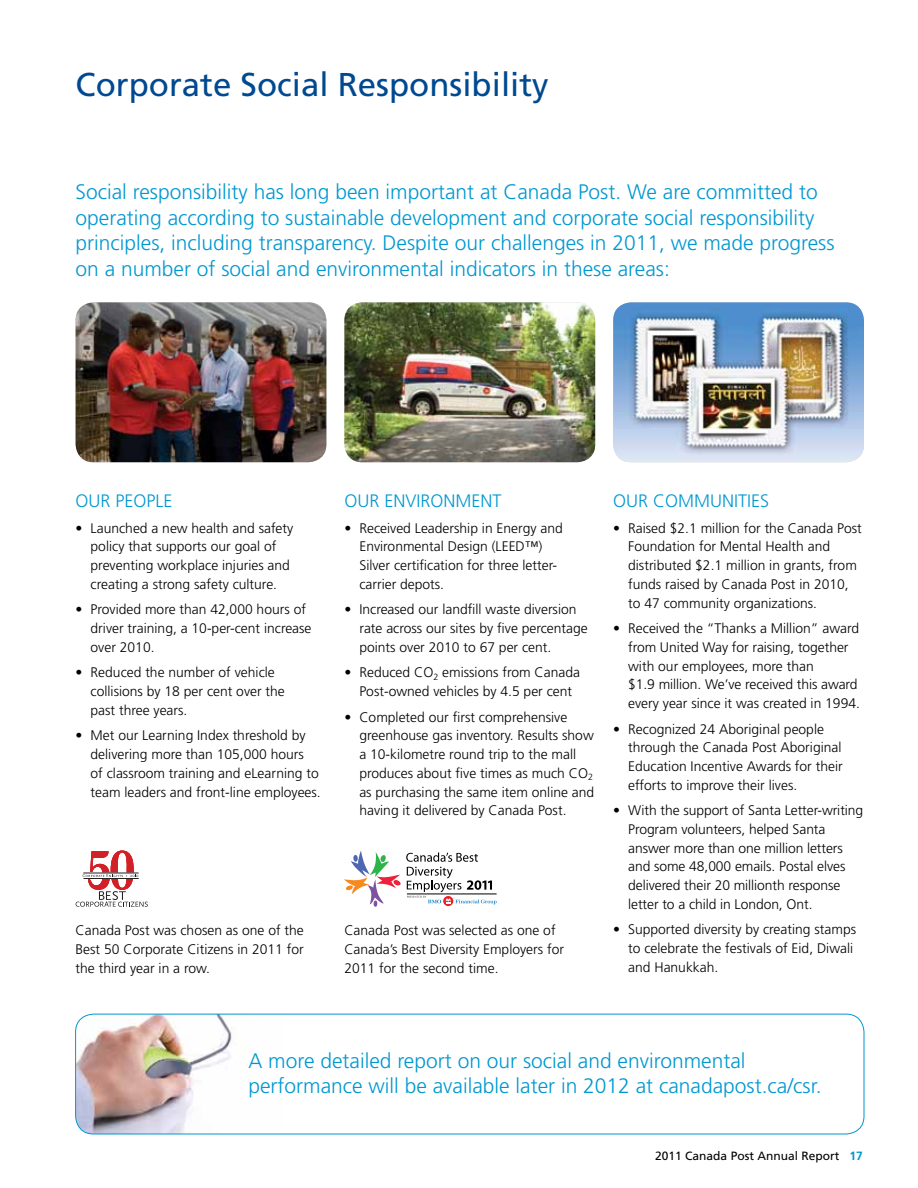
<style>
.page{position:relative;width:918px;height:1188px;background:#fff}
.page>*{position:absolute;margin:0;border:0;box-sizing:border-box;transform-origin:0 0}
.t1{font:33px "Frutiger";color:#004990}
.t2{font:300 21px/25.5px "Frutiger";color:#0098d1}
.t3{font:300 18px "Frutiger";color:#0098d1}
.t4{font:300 13.8px/18.8px "Frutiger";color:#000}
.t5{font:12px "Frutiger";color:#000}
.s1{font-weight:700;color:#0098d1}
</style>
<div class="page">
<img style="left:76px;top:302px;width:250px;height:160px">
<img style="left:76px;top:1014px;width:156px;height:120px">
<div style="left:75px;top:1014px;width:789px;height:120px;border:1px solid #0098d1;border-radius:18px"></div>
<img style="left:344px;top:302px;width:251px;height:160px">
<img style="left:613px;top:302px;width:251px;height:160px">
<svg style="left:76px;top:851px;width:72px;height:56px"></svg>
<svg style="left:344px;top:851px;width:153px;height:56px"></svg>
<h1 class="t1" style="left:76px;top:65px;width:475px">Corporate Social Responsibility</h1>
<p class="t2" style="left:76px;top:180px;width:760px">Social responsibility has long been important at Canada Post. We are committed to operating according to sustainable development and corporate social responsibility principles, including transparency. Despite our challenges in 2011, we made progress on a number of social and environmental indicators in these areas:</p>
<h3 class="t3" style="left:76px;top:491px;width:51px">Our peop</h3>
<h3 class="t3" style="left:156px;top:491px;width:16px">le</h3>
<p class="t4" style="left:91px;top:519px;width:204px;text-indent:-15px">• Launched a new health and safety policy that supports our goal of preventing workplace injuries and creating a strong safety culture.</p>
<p class="t4" style="left:91px;top:600px;width:222px;text-indent:-15px">• Provided more than 42,000 hours of driver training, a 10-per-cent increase over 2010.</p>
<p class="t4" style="left:91px;top:663px;width:196px;text-indent:-15px">• Reduced the number of vehicle collisions by 18 per cent over the past three years.</p>
<p class="t4" style="left:91px;top:726px;width:232px;text-indent:-15px">• Met our Learning Index threshold by delivering more than 105,000 hours<br>of classroom training and eLearning to team leaders and front-line employees.</p>
<h3 class="t3" style="left:344px;top:491px;width:72px">Our enviro</h3>
<h3 class="t3" style="left:443px;top:491px;width:60px">nment</h3>
<p class="t4" style="left:359px;top:519px;width:205px;text-indent:-15px">• Received Leadership in Energy and<br>Environmental Design (LEED™)<br>Silver certification for three letter&shy;carrier depots.</p>
<p class="t4" style="left:359px;top:600px;width:230px;text-indent:-15px">• Increased our landfill waste diversion rate across our sites by five percentage points over 2010 to 67 per cent.</p>
<p class="t4" style="left:344px;top:663px;width:237px;text-align:center">• Reduced CO<sub>2</sub> emissions from Canada<br>Post-owned vehicles by 4.5 per cent</p>
<p class="t4" style="left:359px;top:708px;width:236px;text-indent:-15px">• Completed our first comprehensive greenhouse gas inventory. Results show a 10-kilometre round trip to the mall produces about five times as much CO<sub>2 </sub>as purchasing the same item online and having it delivered by Canada Post.</p>
<p class="t4" style="left:76px;top:921px;width:230px;text-align:justify">Canada Post was chosen as one of the Best 50 Corporate Citizens in 2011 for the third year in a row.</p>
<p class="t4" style="left:344px;top:921px;width:221px">Canada Post was selected as one of<br>Canada’s Best Diversity Employers for<br>2011 for the second time.</p>
<h3 class="t3" style="left:613px;top:491px;width:142px">Our communities</h3>
<p class="t4" style="left:628px;top:519px;width:235px;text-indent:-15px">• Raised $2.1 million for the Canada Post Foundation for Mental Health and distributed $2.1 million in grants, from funds raised by Canada Post in 2010, to 47 community organizations.</p>
<p class="t4" style="left:628px;top:619px;width:233px;text-indent:-15px">• Received the “Thanks a Million” award from U nited Way for raising, together with our employees, more than<br>$1.9 million. We’ve received this award every year since it was created in 1994.</p>
<p class="t4" style="left:628px;top:720px;width:216px;text-indent:-15px">• Recognized 24 Aboriginal people through the Canada Post Aboriginal Education Incentive Awards for their efforts to improve their lives.</p>
<p class="t4" style="left:628px;top:801px;width:237px;text-indent:-15px">• With the support of Santa Letter-writing Program volunteers, helped Santa answer more than one million letters and some 48,000 emails. Postal elves delivered their 20 millionth response letter to a child in London, Ont.</p>
<p class="t4" style="left:628px;top:921px;width:229px;text-indent:-15px">• Supported diversity by creating stamps to celebrate the festivals of Eid, Diwali and Hanukkah.</p>
<h2 class="t2" style="left:248px;top:1048px;width:575px">A more detailed report on our social and environmental performance will be available later in 2012 at canadapost.ca/csr.</h2>
<p class="t5" style="left:655px;top:1149px;width:209px">2011 Canada Post Annual Report <span class="s1">17</span></p>
</div>
